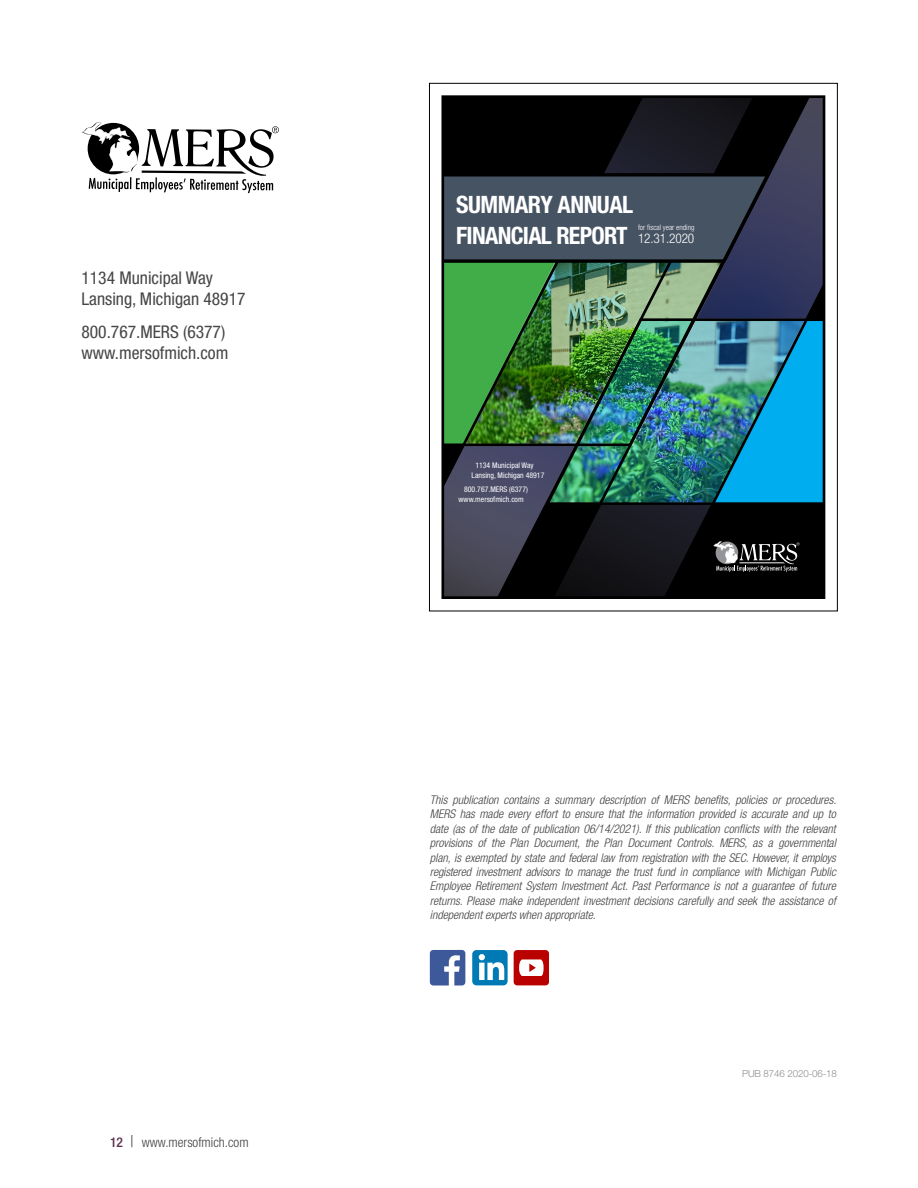
<style>
.page{position:relative;width:918px;height:1188px;background:#fff}
.page>*{position:absolute;margin:0;border:0;box-sizing:border-box;transform-origin:0 0}
.t1{font:700 condensed 24px/30.6px "Helvetica Neue LT Std";letter-spacing:-.03em;color:#fff}
.t2{font:condensed 17.55px/20.5px "Helvetica Neue LT Std";color:#464547}
.t3{font:300 condensed 13.5px "Helvetica Neue LT Std";color:#414042}
.t4{font:300 condensed 13.35px "Helvetica Neue LT Std";letter-spacing:-.01em;color:#fff}
.t5{font:italic 300 condensed 12px/14.4px "Helvetica Neue LT Std";color:#414042;text-align:justify}
.t6{font:300 9.75px "Helvetica Neue LT Std";letter-spacing:-.01em;color:#8a8c8e}
.t7{font:condensed 7.8px/9.1px "Helvetica Neue LT Std";color:#fff}
.t8{font:300 condensed 7.65px "Helvetica Neue LT Std";color:#fff}
.s1{font-weight:500;color:#5a304b}
.s2{font-size:16.5px}
</style>
<div class="page">
<svg style="left:430px;top:950px;width:35px;height:36px"></svg>
<svg style="left:472px;top:950px;width:36px;height:35px"></svg>
<svg style="left:514px;top:950px;width:35px;height:35px"></svg>
<svg style="left:81px;top:122px;width:198px;height:71px"></svg>
<img style="left:429px;top:83px;width:409px;height:529px">
<h2 class="t2" style="left:81px;top:268px;width:166px">1134 Municipal Way<br>Lansing, Michigan 48917</h2>
<h2 class="t2" style="left:81px;top:322px;width:148px">800.767.MERS (6377) www.mersofmich.com</h2>
<p class="t3" style="left:110px;top:1134px;width:140px"><span class="s1">12</span> <span class="s2">|</span> www.mersofmich.com</p>
<h1 class="t1" style="left:456px;top:189px;width:179px">SUMMARY ANNUAL<br>FINANCIAL REPORT</h1>
<p class="t8" style="left:638px;top:223px;width:58px">for fiscal year ending</p>
<p class="t4" style="left:638px;top:230px;width:58px">12.31.2020</p>
<p class="t7" style="left:472px;top:461px;width:74px;text-indent:4px">1134 Municipal Way<br>Lansing, Michigan 48917</p>
<p class="t7" style="left:459px;top:485px;width:71px;text-indent:6px">800.767.MERS (6377) www.mersofmich.com</p>
<p class="t5" style="left:430px;top:793px;width:408px">This publication contains a summary description of MERS benefits, policies or procedures.<br>MERS has made every effort to ensure that the information provided is accurate and up to date (as of the date of publication 06/14/2021). If this publication conflicts with the relevant provisions of the Plan Document, the Plan Document Controls. MERS, as a governmental plan, is exempted by state and federal law from registration with the SEC. However, it employs registered investment advisors to manage the trust fund in compliance with Michigan Public Employee Retirement System Investment Act. Past Performance is not a guarantee of future returns. Please make independent investment decisions carefully and seek the assistance of independent experts when appropriate.</p>
<p class="t6" style="left:742px;top:1068px;width:96px">PUB 8746 2020-06-18</p>
</div>
